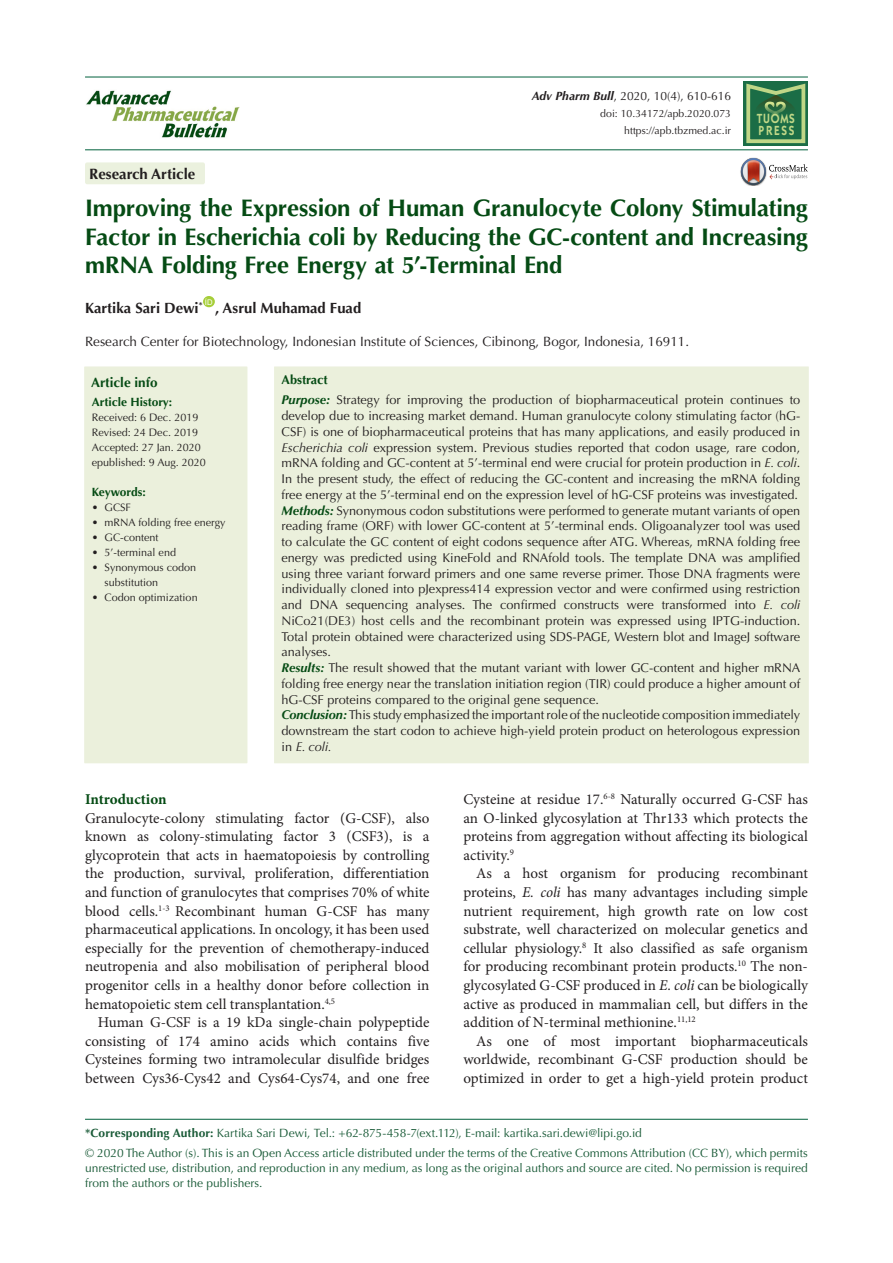
<style>
.page{position:relative;width:893px;height:1263px;background:#fff}
.page>*{position:absolute;margin:0;border:0;box-sizing:border-box;transform-origin:0 0}
.t1{font:700 24px/28.5px "Optima LT Std";letter-spacing:-.005em;color:#054b14;text-align:justify}
.t2{font:15px/18.6px "Minion Pro";color:#231f20;text-align:justify}
.t3{font:700 15px "Optima LT Std";color:#231f20}
.Default{font:700 15px "Minion Pro";letter-spacing:-.005em;color:#054b14}
.t4{font:700 14.85px "Optima LT Std";color:#231f20}
.t5{font:13.5px "Optima LT Std";color:#231f20}
.t6{font:700 13.5px "Optima LT Std";color:#054b14}
.t7{font:600 13.35px/11.7px "ITC Kabel Std";letter-spacing:.11em;color:#c1d888;scale:.85 1}
.t8{font:12.75px/15.8px "Optima LT Std";color:#231f20;text-align:justify}
.t9{font:700 12.75px "Optima LT Std";color:#054b14}
.corresponding{font:12px/15px "Optima LT Std";color:#195a37;text-align:justify}
.t10{font:12px "Optima LT Std";color:#231f20}
.t11{font:700 12px "Optima LT Std";color:#054b14}
.t12{font:700 12px "Optima LT Std";letter-spacing:-.02em;color:#054b14}
.t13{font:10.8px/15px "Optima LT Std";color:#231f20}
.t14{font:10.5px "Optima LT Std";color:#231f20}
.t15{font:7.8px "Arial";color:#fff}
.s1{font-weight:700;font-style:italic}
.s2{font-weight:700;font-style:italic;color:#054b14}
.s3{font-style:italic}
.s4{font-weight:700}
</style>
<div class="page">
<hr style="left:85px;top:149px;width:723px;height:1px;background:#1e7252">
<hr style="left:85px;top:76px;width:723px;height:2px;background:#1e7252">
<div style="left:203px;top:296px;width:12px;height:11px;background:#a6ce39;border-radius:50%"></div>
<div style="left:85px;top:162px;width:120px;height:22px;background:#ebf1de;border-radius:2px"></div>
<div style="left:84px;top:366px;width:163px;height:397px;background:#ebf0dc"></div>
<div style="left:274px;top:366px;width:535px;height:397px;background:#ebf0dc"></div>
<svg style="left:741px;top:158px;width:67px;height:27px"></svg>
<hr style="left:85px;top:1119px;width:723px;height:1px;background:#1e7252">
<img style="left:86px;top:90px;width:154px;height:48px">
<svg style="left:743px;top:81px;width:65px;height:65px"></svg>
<svg style="left:746px;top:84px;width:59px;height:59px;background:#478755"></svg>
<p class="t3" style="left:89px;top:165px;width:108px">Research Article</p>
<p class="t10" style="left:532px;top:89px;width:201px"><span class="s1">Adv Pharm Bull</span>, 2020, 10(4), 610-616</p>
<p class="t14" style="left:600px;top:108px;width:132px">doi: 10.34172/apb.2020.073</p>
<p class="t14" style="left:624px;top:125px;width:108px">https://apb.tbzmed.ac.ir</p>
<p class="t7" style="left:757px;top:112px;width:46px">TUOMS<br>PRESS</p>
<p class="t1" style="left:85px;top:194px;width:724px">Improving the Expression of Human Granulocyte Colony Stimulating Factor in Escherichia coli by Reducing the GC-content and Increasing mRNA Folding Free Energy at 5’-Terminal End</p>
<p class="t4" style="left:85px;top:299px;width:119px">Kartika Sari Dewi<sup>*</sup></p>
<p class="t15" style="left:205px;top:297px;width:9px">ID</p>
<p class="t4" style="left:215px;top:299px;width:148px">, Asrul Muhamad Fuad</p>
<p class="t5" style="left:85px;top:334px;width:606px">Research Center for Biotechnology, Indonesian Institute of Sciences, Cibinong, Bogor, Indonesia, 16911.</p>
<p class="t6" style="left:91px;top:375px;width:68px">Article info</p>
<p class="t11" style="left:92px;top:395px;width:82px">Article History:</p>
<p class="t13" style="left:92px;top:410px;width:108px">Received: 6 Dec. 2019</p>
<p class="t13" style="left:92px;top:425px;width:108px">Revised: 24 Dec. 2019</p>
<p class="t13" style="left:92px;top:440px;width:111px">Accepted: 27 Jan. 2020</p>
<p class="t13" style="left:92px;top:455px;width:116px">epublished: 9 Aug. 2020</p>
<p class="t12" style="left:92px;top:485px;width:55px">Keywords:</p>
<p class="t13" style="left:92px;top:500px;width:41px">• GCSF</p>
<p class="t13" style="left:92px;top:515px;width:135px">• mRNA folding free energy</p>
<p class="t13" style="left:92px;top:530px;width:68px">• GC-content</p>
<p class="t13" style="left:92px;top:545px;width:86px">• 5’-terminal end</p>
<p class="t13" style="left:105px;top:560px;width:93px;text-indent:-13px">• Synonymous codon substitution</p>
<p class="t13" style="left:92px;top:590px;width:107px">• Codon optimization</p>
<p class="t9" style="left:281px;top:373px;width:48px">Abstract</p>
<p class="t8" style="left:281px;top:392px;width:520px"><span class="s2">Purpose:</span> Strategy for improving the production of biopharmaceutical protein continues to develop due to increasing market demand. Human granulocyte colony stimulating factor (hG-CSF) is one of biopharmaceutical proteins that has many applications, and easily produced in <span class="s3">Escherichia coli</span> expression system. Previous studies reported that codon usage, rare codon, mRNA folding and GC-content at 5’-terminal end were crucial for protein production in <span class="s3">E. coli</span>.<br>In the present study, the effect of reducing the GC-content and increasing the mRNA folding free energy at the 5’-terminal end on the expression level of hG-CSF proteins was investigated.</p>
<p class="t8" style="left:281px;top:503px;width:520px"><span class="s2">Methods:</span> Synonymous codon substitutions were performed to generate mutant variants of open reading frame (ORF) with lower GC-content at 5’-terminal ends. Oligoanalyzer tool was used to calculate the GC content of eight codons sequence after ATG. Whereas, mRNA folding free energy was predicted using KineFold and RNAfold tools. The template DNA was amplified using three variant forward primers and one same reverse primer. Those DNA fragments were individually cloned into pJexpress414 expression vector and were confirmed using restriction and DNA sequencing analyses. The confirmed constructs were transformed into <span class="s3">E. coli </span>NiCo21(DE3) host cells and the recombinant protein was expressed using IPTG-induction.<br>Total protein obtained were characterized using SDS-PAGE, Western blot and ImageJ software analyses.</p>
<p class="t8" style="left:281px;top:660px;width:520px"><span class="s2">Results:</span> The result showed that the mutant variant with lower GC-content and higher mRNA folding free energy near the translation initiation region (TIR) could produce a higher amount of hG-CSF proteins compared to the original gene sequence.</p>
<p class="t8" style="left:281px;top:707px;width:520px"><span class="s2">Conclusion:</span> This study emphasized the important role of the nucleotide composition immediately downstream the start codon to achieve high-yield protein product on heterologous expression in <span class="s3">E. coli.</span></p>
<p class="Default" style="left:85px;top:789px;width:83px">Introduction</p>
<p class="t2" style="left:85px;top:808px;width:346px">Granulocyte-colony stimulating factor (G-CSF), also known as colony-stimulating factor 3 (CSF3), is a glycoprotein that acts in haematopoiesis by controlling the production, survival, proliferation, differentiation and function of granulocytes that comprises 70% of white blood cells.<sup>1-3</sup> Recombinant human G-CSF has many pharmaceutical applications. In oncology, it has been used especially for the prevention of chemotherapy-induced neutropenia and also mobilisation of peripheral blood progenitor cells in a healthy donor before collection in hematopoietic stem cell transplantation.<sup>4,5</sup></p>
<p class="t2" style="left:85px;top:1013px;width:346px;text-indent:13px">Human G-CSF is a 19 kDa single-chain polypeptide consisting of 174 amino acids which contains five Cysteines forming two intramolecular disulfide bridges between Cys36-Cys42 and Cys64-Cys74, and one free</p>
<p class="t2" style="left:463px;top:790px;width:346px">Cysteine at residue 17.<sup>6-8</sup> Naturally occurred G-CSF has an O-linked glycosylation at Thr133 which protects the proteins from aggregation without affecting its biological activity.<sup>9</sup></p>
<p class="t2" style="left:463px;top:864px;width:346px;text-indent:13px">As a host organism for producing recombinant proteins, <span class="s3">E. coli</span> has many advantages including simple nutrient requirement, high growth rate on low cost substrate, well characterized on molecular genetics and cellular physiology.<sup>8</sup> It also classified as safe organism for producing recombinant protein products.<sup>10</sup> The non&shy;glycosylated G-CSF produced in <span class="s3">E. coli</span> can be biologically active as produced in mammalian cell, but differs in the addition of N-terminal methionine.<sup>11,12</sup></p>
<p class="t2" style="left:463px;top:1032px;width:346px;text-indent:13px">As one of most important biopharmaceuticals worldwide, recombinant G-CSF production should be optimized in order to get a high-yield protein product</p>
<p class="corresponding" style="left:85px;top:1126px;width:558px"><span class="s4">*Corresponding Author:</span> Kartika Sari Dewi, Tel.: +62-875-458-7(ext.112), E-mail: kartika.sari.dewi@lipi.go.id</p>
<p class="corresponding" style="left:85px;top:1145px;width:724px">© 2020 The Author (s). This is an Open Access article distributed under the terms of the Creative Commons Attribution (CC BY), which permits unrestricted use, distribution, and reproduction in any medium, as long as the original authors and source are cited. No permission is required from the authors or the publishers.</p>
</div>
